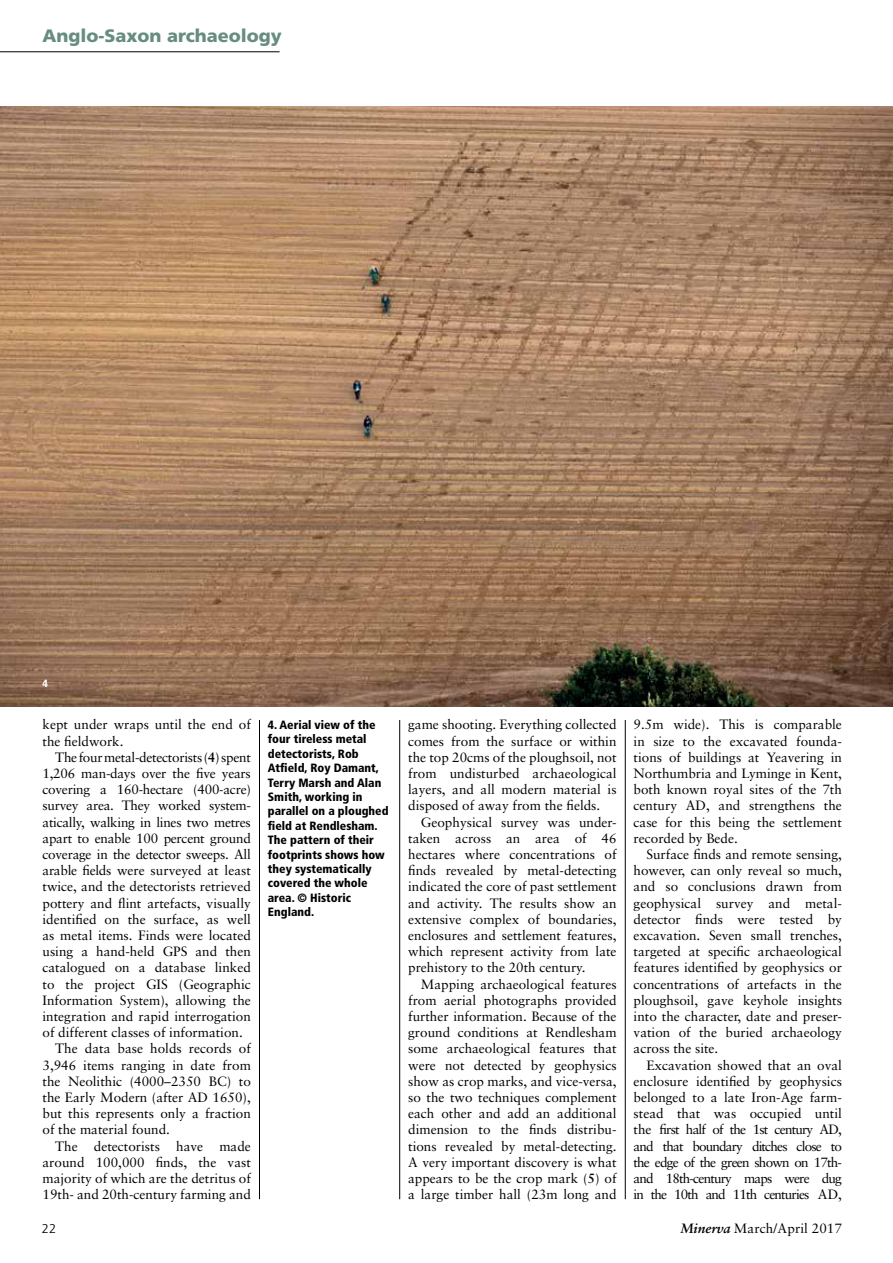
<style>
.page{position:relative;width:893px;height:1263px;background:#fff}
.page>*{position:absolute;margin:0;border:0;box-sizing:border-box;transform-origin:0 0}
.t1{font:900 18px "Frutiger LT Std";color:#678d81}
.t2{font:13.5px/16.2px "Sabon LT";color:#000;text-align:justify}
.t3{font:13.5px "Sabon LT";letter-spacing:-.02em;color:#000}
.t4{font:300 12.75px "Frutiger LT Std";color:#000}
.t5{font:900 condensed 12px/14.4px "Frutiger LT Std";color:#000}
.t6{font:900 condensed 10.5px "Frutiger LT Std";color:#fff}
.s1{font-weight:700}
.s2{font-weight:700;font-style:italic}
</style>
<div class="page">
<hr style="left:259px;top:720px;width:1px;height:479px;background:#000">
<hr style="left:399px;top:720px;width:1px;height:479px;background:#000">
<hr style="left:625px;top:720px;width:1px;height:479px;background:#000">
<hr style="left:0;top:51px;width:280px;height:1px;background:#000">
<img style="left:0;top:106px;width:893px;height:600px">
<h1 class="t1" style="left:43px;top:24px;width:241px">Anglo-Saxon archaeology</h1>
<p class="t6" style="left:43px;top:677px;width:7px">4</p>
<p class="t2" style="left:43px;top:716px;width:210px">kept under wraps until the end of the fieldwork.</p>
<p class="t3" style="left:55px;top:749px;width:197px">The four metal-detectorists (<span class="s1">4</span>) spent</p>
<p class="t3" style="left:43px;top:765px;width:210px">1,206 man-days over the five years</p>
<p class="t3" style="left:43px;top:781px;width:210px">covering a 160-hectare (400-acre)</p>
<p class="t3" style="left:43px;top:798px;width:210px">survey area. They worked system-</p>
<p class="t3" style="left:43px;top:814px;width:210px">atically, walking in lines two metres</p>
<p class="t3" style="left:43px;top:830px;width:210px">apart to enable 100 percent ground</p>
<p class="t3" style="left:43px;top:846px;width:210px">coverage in the detector sweeps. All</p>
<p class="t2" style="left:43px;top:862px;width:210px">arable fields were surveyed at least</p>
<p class="t2" style="left:43px;top:878px;width:210px">twice, and the detectorists retrieved</p>
<p class="t2" style="left:43px;top:895px;width:210px">pottery and flint artefacts, visually</p>
<p class="t2" style="left:43px;top:911px;width:210px">identified on the surface, as well</p>
<p class="t2" style="left:43px;top:927px;width:210px">as metal items. Finds were located</p>
<p class="t2" style="left:43px;top:943px;width:210px">using a hand-held GPS and then</p>
<p class="t2" style="left:43px;top:959px;width:210px">catalogued on a database linked</p>
<p class="t2" style="left:43px;top:976px;width:210px">to the project GIS (Geographic</p>
<p class="t2" style="left:43px;top:992px;width:210px">Information System), allowing the</p>
<p class="t2" style="left:43px;top:1008px;width:210px">integration and rapid interrogation</p>
<p class="t2" style="left:43px;top:1024px;width:202px">of different classes of information.</p>
<p class="t2" style="left:55px;top:1040px;width:197px">The data base holds records of</p>
<p class="t2" style="left:43px;top:1057px;width:210px">3,946 items ranging in date from</p>
<p class="t2" style="left:43px;top:1073px;width:210px">the Neolithic (4000–2350 BC) to</p>
<p class="t2" style="left:43px;top:1089px;width:210px">the Early Modern (after AD 1650),</p>
<p class="t2" style="left:43px;top:1105px;width:210px">but this represents only a fraction</p>
<p class="t2" style="left:43px;top:1121px;width:129px">of the material found.</p>
<p class="t2" style="left:55px;top:1138px;width:197px">The detectorists have made</p>
<p class="t2" style="left:43px;top:1154px;width:210px">around 100,000 finds, the vast</p>
<p class="t2" style="left:43px;top:1170px;width:210px">majority of which are the detritus of</p>
<p class="t2" style="left:43px;top:1186px;width:210px">19th- and 20th-century farming and</p>
<p class="t4" style="left:42px;top:1221px;width:16px">22</p>
<p class="t5" style="left:268px;top:717px;width:122px">4. Aerial view of the four tireless metal detectorists, Rob<br>Atfield, Roy Damant,<br>Terry Marsh and Alan<br>Smith, working in parallel on a ploughed field at Rendlesham.<br>The pattern of their footprints shows how they systematically covered the whole area. © Historic<br>England.</p>
<p class="t2" style="left:408px;top:716px;width:210px">game shooting. Everything collected comes from the surface or within the top 20cms of the ploughsoil, not from undisturbed archaeological layers, and all modern material is disposed of away from the fields.</p>
<p class="t2" style="left:408px;top:814px;width:210px;text-indent:13px">Geophysical survey was under&shy;taken across an area of 46 hectares where concentrations of finds revealed by metal-detecting indicated the core of past settlement and activity. The results show an extensive complex of boundaries, enclosures and settlement features, which represent activity from late prehistory to the 20th century.</p>
<p class="t2" style="left:408px;top:976px;width:210px;text-indent:13px">Mapping archaeological features from aerial photographs provided further information. Because of the ground conditions at Rendlesham some archaeological features that were not detected by geophysics show as crop marks, and vice-versa, so the two techniques complement each other and add an additional dimension to the finds distribu&shy;tions revealed by metal-detecting.<br>A very important discovery is what appears to be the crop mark (<span class="s1">5</span>) of a large timber hall (23m long and</p>
<p class="t2" style="left:634px;top:716px;width:210px">9.5m wide). This is comparable in size to the excavated founda&shy;tions of buildings at Yeavering in Northumbria and Lyminge in Kent, both known royal sites of the 7th century AD, and strengthens the case for this being the settlement recorded by Bede.</p>
<p class="t2" style="left:634px;top:846px;width:210px;text-indent:13px">Surface finds and remote sensing, however, can only reveal so much, and so conclusions drawn from geophysical survey and metal&shy;detector finds were tested by excavation. Seven small trenches, targeted at specific archaeological features identified by geophysics or concentrations of artefacts in the ploughsoil, gave keyhole insights into the character, date and preser&shy;vation of the buried archaeology across the site.</p>
<p class="t2" style="left:634px;top:1057px;width:210px;text-indent:13px">Excavation showed that an oval enclosure identified by geophysics belonged to a late Iron-Age farm&shy;stead that was occupied until the first half of the 1st century AD, and that boundary ditches close to the edge of the green shown on 17th&shy;and 18th-century maps were dug in the 10th and 11th centuries AD,</p>
<p class="t2" style="left:681px;top:1220px;width:163px"><span class="s2">Minerva</span> March/April 2017</p>
</div>
